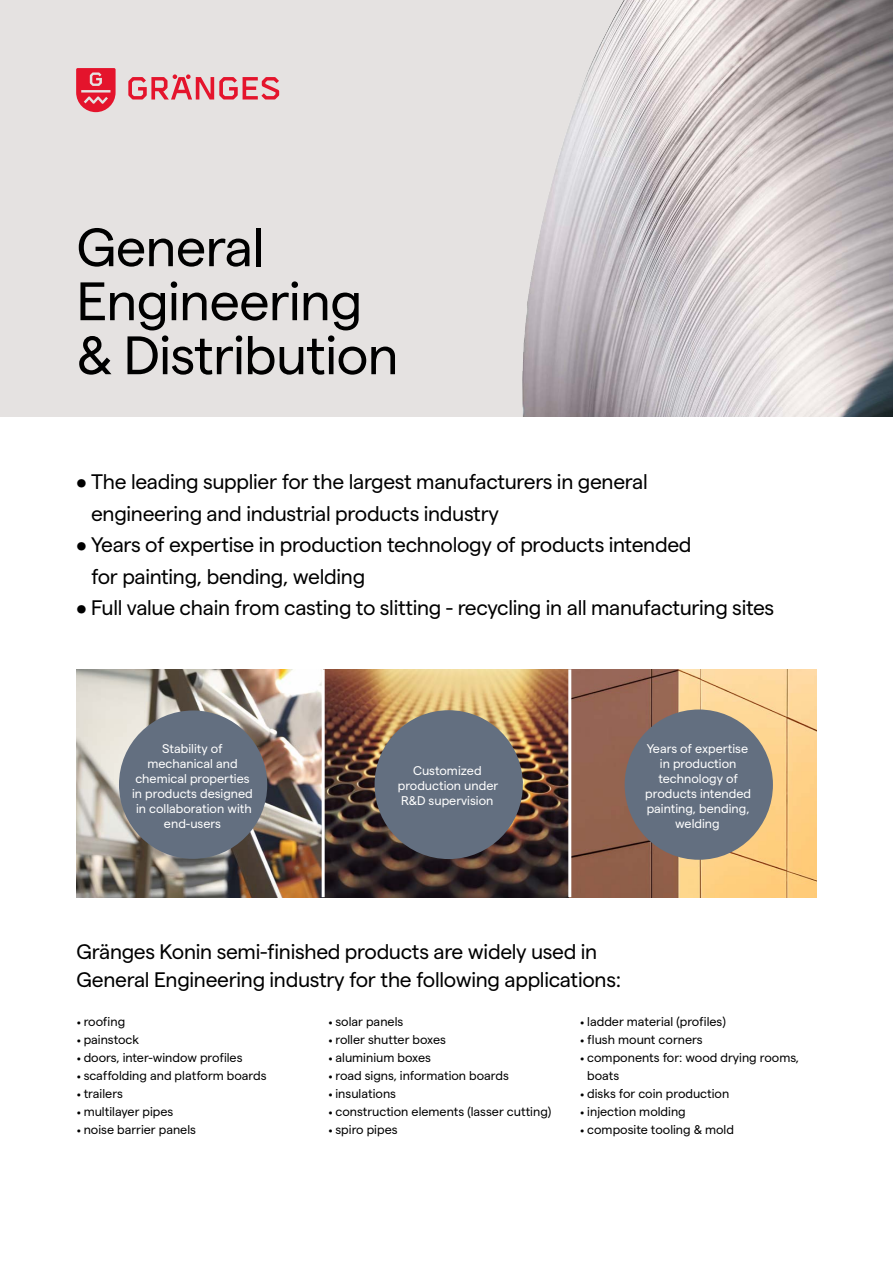
<style>
.page{position:relative;width:893px;height:1263px;background:#fff}
.page>*{position:absolute;margin:0;border:0;box-sizing:border-box;transform-origin:0 0}
.t1{font:54px/54px "Matter";letter-spacing:-.015em;color:#000}
.t2{font:21px/31.5px "Matter";letter-spacing:-.015em;color:#000}
.t3{font:12.6px/18px "Matter";color:#000}
.t4{font:12.6px/15px "Matter";color:#fff;text-align:center}
.s1{font-size:7.5px}
</style>
<div class="page">
<div style="left:0;top:0;width:893px;height:417px;background:#e5e2e1"></div>
<img style="left:279px;top:0;width:614px;height:417px">
<svg style="left:128px;top:74px;width:151px;height:26px"></svg>
<svg style="left:76px;top:68px;width:40px;height:44px"></svg>
<img style="left:77px;top:669px;width:739px;height:228px">
<hr style="left:322px;top:669px;width:3px;height:228px;background:#fff">
<hr style="left:568px;top:669px;width:3px;height:228px;background:#fff">
<div style="left:119px;top:710px;width:148px;height:149px;background:#636f80;border-radius:50%"></div>
<div style="left:375px;top:710px;width:148px;height:149px;background:#636f80;border-radius:50%"></div>
<div style="left:625px;top:709px;width:148px;height:151px;background:#636f80;border-radius:50%"></div>
<h1 class="t1" style="left:77px;top:216px;width:324px">General<br>Engineering &amp; Distribution</h1>
<h2 class="t2" style="left:91px;top:464px;width:558px;text-indent:-15px">• The leading supplier for the largest manufacturers in general engineering and industrial products industry</h2>
<h2 class="t2" style="left:91px;top:527px;width:602px;text-indent:-15px">• Years of expertise in production technology of products intended for painting, bending, welding</h2>
<h2 class="t2" style="left:77px;top:590px;width:699px">• Full value chain from casting to slitting - recycling in all manufacturing sites</h2>
<p class="t4" style="left:132px;top:740px;width:122px">Stability of mechanical and chemical properties in products designed in collaboration with end-users</p>
<p class="t4" style="left:398px;top:762px;width:102px">Customized production under<br>R&amp;D supervision</p>
<p class="t4" style="left:645px;top:740px;width:107px">Years of expertise in production technology of products intended painting, bending, welding</p>
<h2 class="t2" style="left:77px;top:935px;width:546px;line-height:28.5px">Gränges Konin semi-finished products are widely used in<br>General Engineering industry for the following applications:</h2>
<p class="t3" style="left:77px;top:1012px;width:50px"><span class="s1">•</span> roofing</p>
<p class="t3" style="left:77px;top:1030px;width:64px"><span class="s1">•</span> painstock</p>
<p class="t3" style="left:77px;top:1048px;width:167px"><span class="s1">•</span> doors, inter-window profiles</p>
<p class="t3" style="left:77px;top:1066px;width:191px"><span class="s1">•</span> scaffolding and platform boards</p>
<p class="t3" style="left:77px;top:1084px;width:47px"><span class="s1">•</span> trailers</p>
<p class="t3" style="left:77px;top:1102px;width:98px"><span class="s1">•</span> multilayer pipes</p>
<p class="t3" style="left:77px;top:1120px;width:121px"><span class="s1">•</span> noise barrier panels</p>
<p class="t3" style="left:581px;top:1012px;width:147px"><span class="s1">•</span> ladder material (profiles)</p>
<p class="t3" style="left:581px;top:1030px;width:124px"><span class="s1">•</span> flush mount corners</p>
<p class="t3" style="left:587px;top:1048px;width:213px;text-indent:-7px"><span class="s1">•</span> components for: wood drying rooms, boats</p>
<p class="t3" style="left:581px;top:1084px;width:150px"><span class="s1">•</span> disks for coin production</p>
<p class="t3" style="left:581px;top:1102px;width:107px"><span class="s1">•</span> injection molding</p>
<p class="t3" style="left:581px;top:1120px;width:155px"><span class="s1">•</span> composite tooling &amp; mold</p>
<p class="t3" style="left:329px;top:1012px;width:76px"><span class="s1">•</span> solar panels</p>
<p class="t3" style="left:329px;top:1030px;width:119px"><span class="s1">•</span> roller shutter boxes</p>
<p class="t3" style="left:329px;top:1048px;width:104px"><span class="s1">•</span> aluminium boxes</p>
<p class="t3" style="left:329px;top:1066px;width:182px"><span class="s1">•</span> road signs, information boards</p>
<p class="t3" style="left:329px;top:1084px;width:69px"><span class="s1">•</span> insulations</p>
<p class="t3" style="left:329px;top:1102px;width:224px"><span class="s1">•</span> construction elements (lasser cutting)</p>
<p class="t3" style="left:329px;top:1120px;width:70px"><span class="s1">•</span> spiro pipes</p>
</div>
